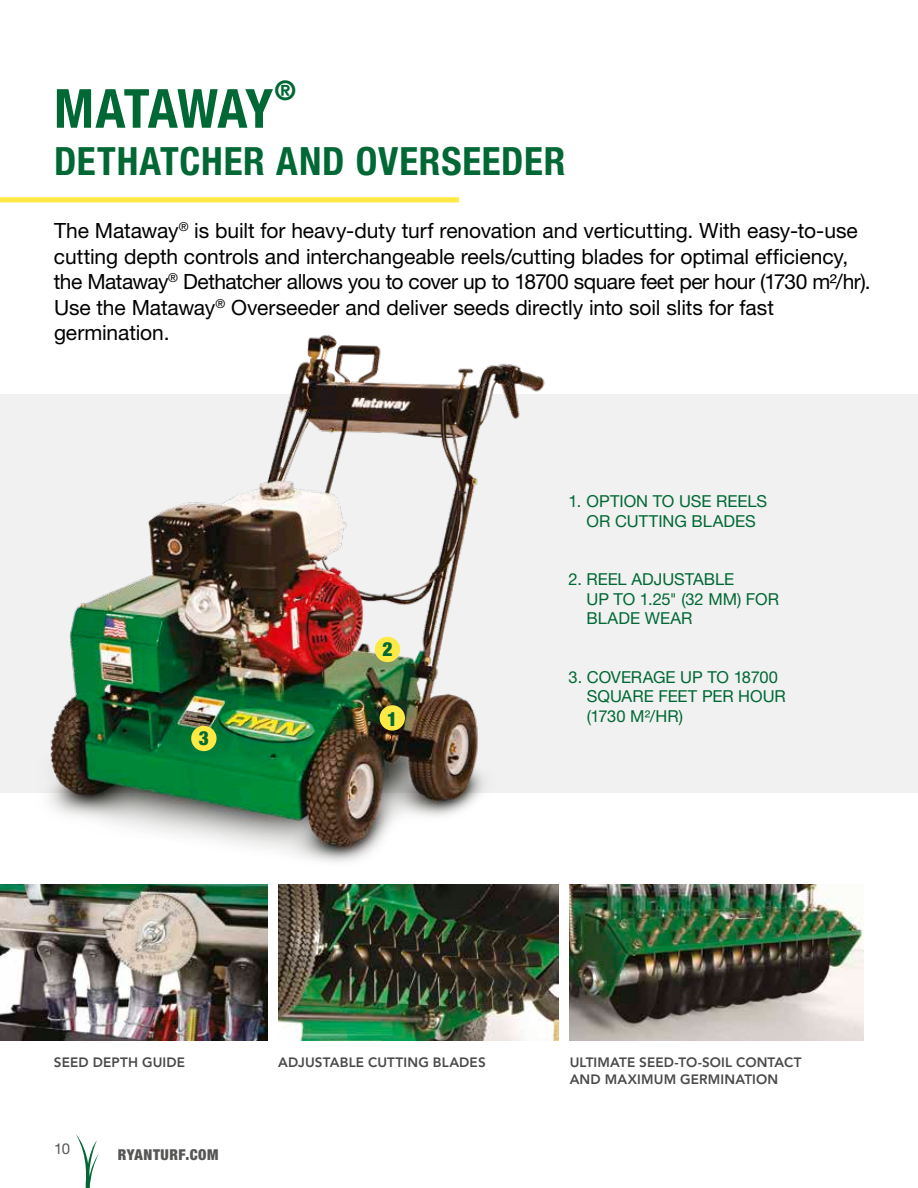
<style>
.page{position:relative;width:918px;height:1188px;background:#fff}
.page>*{position:absolute;margin:0;border:0;box-sizing:border-box;transform-origin:0 0}
.t1{font:700 condensed 54px "Helvetica Neue LT Pro";letter-spacing:-.025em;color:#006834}
.t2{font:700 condensed 39px "Helvetica Neue LT Pro";letter-spacing:.02em;color:#006834}
.t3{font:700 condensed 27.15px "Helvetica Neue LT Pro";color:#006834}
.t4{font:21px/25.5px "Helvetica Neue LT Pro";letter-spacing:-.005em;color:#000}
.t5{font:900 condensed 19.5px "Helvetica Neue LT Pro";color:#006834}
.t6{font:16.5px/19.5px "Helvetica Neue LT Pro";color:#006834}
.t7{font:900 condensed 15px "Helvetica Neue LT Pro";letter-spacing:.035em;color:#565655}
.t8{font:15px "Helvetica Neue LT Pro";color:#565655}
.t9{font:800 13.5px/16.2px "Avenir LT Std";letter-spacing:.01em;color:#4a4a49}
</style>
<div class="page">
<svg style="left:76px;top:1134px;width:23px;height:54px"></svg>
<div style="left:0;top:395px;width:918px;height:398px;background:#f1f1f1"></div>
<img style="left:26px;top:334px;width:526px;height:575px">
<img style="left:0;top:885px;width:267px;height:155px">
<img style="left:278px;top:885px;width:281px;height:155px">
<img style="left:570px;top:885px;width:294px;height:155px">
<div style="left:0;top:197px;width:459px;height:5px;background:#ffea45"></div>
<div style="left:380px;top:705px;width:25px;height:26px;background:#ffea45;border-radius:50%"></div>
<div style="left:375px;top:637px;width:25px;height:25px;background:#ffea45;border-radius:50%"></div>
<div style="left:191px;top:726px;width:26px;height:25px;background:#ffea45;border-radius:50%"></div>
<h1 class="t1" style="left:54px;top:76px;width:221px">MATAWAY</h1>
<p class="t3" style="left:275px;top:74px;width:23px">®</p>
<h2 class="t2" style="left:54px;top:138px;width:513px">DETHATCHER AND OVERSEEDER</h2>
<p class="t4" style="left:54px;top:217px;width:818px">The Mataway<sup>®</sup> is built for heavy-duty turf renovation and verticutting. With easy-to-use cutting depth controls and interchangeable reels/cutting blades for optimal efficiency, the Mataway<sup>®</sup> Dethatcher allows you to cover up to 18700 square feet per hour (1730 m²/hr).<br>Use the Mataway<sup>®</sup> Overseeder and deliver seeds directly into soil slits for fast germination.</p>
<p class="t6" style="left:569px;top:491px;width:200px;text-align:center">1. OPTION TO USE REELS<br>OR CUTTING BLADES</p>
<p class="t5" style="left:199px;top:727px;width:12px">3</p>
<p class="t5" style="left:382px;top:638px;width:12px">2</p>
<p class="t5" style="left:387px;top:707px;width:12px">1</p>
<p class="t6" style="left:587px;top:569px;width:194px;text-indent:-18px">2. REEL ADJUSTABLE<br>UP TO 1.25" (32 MM) FOR<br>BLADE WEAR</p>
<p class="t6" style="left:587px;top:667px;width:201px;text-indent:-18px">3. COVERAGE UP TO 18700<br>SQUARE FEET PER HOUR (1730 M²/HR)</p>
<p class="t9" style="left:54px;top:1055px;width:133px">SEED DEPTH GUIDE</p>
<p class="t9" style="left:278px;top:1055px;width:209px">ADJUSTABLE CUTTING BLADES</p>
<p class="t9" style="left:570px;top:1055px;width:233px">ULTIMATE SEED-TO-SOIL CONTACT<br>AND MAXIMUM GERMINATION</p>
<p class="t8" style="left:54px;top:1140px;width:18px">10</p>
<p class="t7" style="left:118px;top:1145px;width:102px">RYANTURF.COM</p>
</div>
